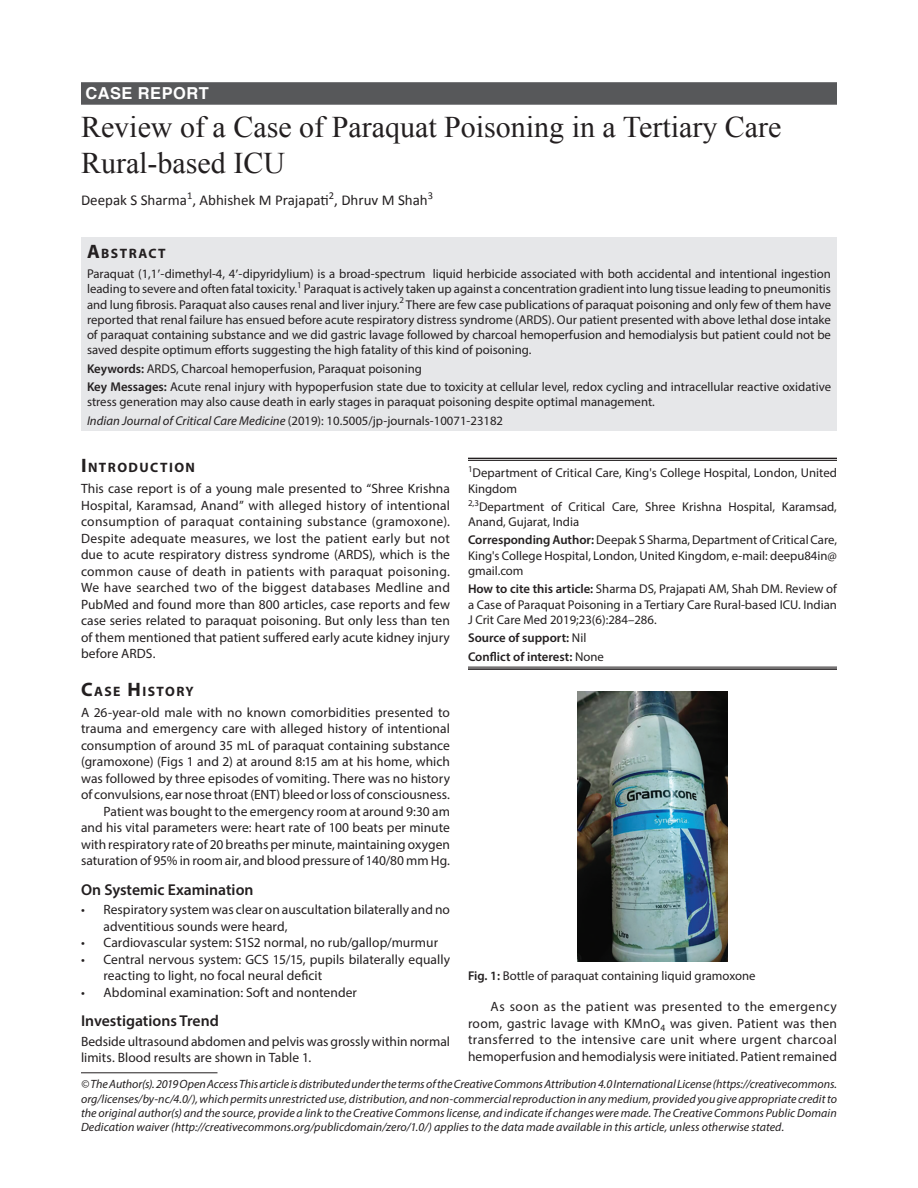
<style>
.page{position:relative;width:918px;height:1188px;background:#fff}
.page>*{position:absolute;margin:0;border:0;box-sizing:border-box;transform-origin:0 0}
.Article_Head{font:30px/36px "Times New Roman";color:#231f20}
.Article_Type{font:700 16.5px "Helvetica";letter-spacing:.025em;color:#fff}
.B{font:600 15.75px "Myriad Pro";color:#231f20}
.Author_Names{font:15px "Calibri";color:#231f20}
.A{font:700 13.65px "Myriad Pro";letter-spacing:.105em;color:#231f20}
.Text{font:13.5px/16.5px "Myriad Pro";color:#231f20;text-align:justify}
.Abstract{font:12.75px/15.3px "Myriad Pro";color:#231f20;text-align:justify}
.Authors_affiliation{font:12.75px/15.3px "Myriad Pro";color:#231f20}
.Fig__Table__Flowchar{font:12.75px "Myriad Pro";color:#231f20}
.Authors_affiliation-2{font:600 12.75px "Myriad Pro";color:#231f20}
.Bottom_1st_page{font:italic 12px/14.4px "Myriad Pro";letter-spacing:.005em;color:#231f20;text-align:justify}
.s1{font-size:19.5px}
.s2{font-weight:600}
.s3{font-style:italic}
.s4{font-weight:400}
</style>
<div class="page">
<div style="left:81px;top:238px;width:756px;height:193px;background:#e6e7e9"></div>
<div style="left:81px;top:82px;width:756px;height:23px;background:#57585a"></div>
<hr style="left:468px;top:458px;width:369px;height:1px;background:#231f20">
<hr style="left:468px;top:460px;width:369px;height:1px;background:#231f20">
<hr style="left:468px;top:667px;width:369px;height:1px;background:#231f20">
<hr style="left:468px;top:668px;width:369px;height:2px;background:#231f20">
<hr style="left:81px;top:1072px;width:137px;height:1px;background:#231f20">
<img style="left:577px;top:692px;width:151px;height:270px">
<p class="Article_Type" style="left:86px;top:84px;width:125px">CASE REPORT</p>
<p class="Article_Head" style="left:81px;top:109px;width:702px">Review of a Case of Paraquat Poisoning in a Tertiary Care<br>Rural-based ICU</p>
<p class="Author_Names" style="left:81px;top:190px;width:354px">Deepak S Sharma<sup>1</sup>, Abhishek M Prajapati<sup>2</sup>, Dhruv M Shah<sup>3</sup></p>
<p class="A" style="left:87px;top:245px;width:80px"><span class="s1">A</span>BSTRACT</p>
<p class="Abstract" style="left:87px;top:266px;width:746px">Paraquat (1,1 -dimethyl-4, 4 -dipyridylium) is a broad-spectrum liquid herbicide associated with both accidental and intentional ingestion leading to severe and often fatal toxicity.<sup>1</sup> Paraquat is actively taken up against a concentration gradient into lung tissue leading to pneumonitis and lung fibrosis. Paraquat also causes renal and liver injury.<sup>2</sup> There are few case publications of paraquat poisoning and only few of them have reported that renal failure has ensued before acute respiratory distress syndrome (ARDS). Our patient presented with above lethal dose intake of paraquat containing substance and we did gastric lavage followed by charcoal hemoperfusion and hemodialysis but patient could not be saved despite optimum efforts suggesting the high fatality of this kind of poisoning.</p>
<p class="Abstract" style="left:87px;top:361px;width:336px"><span class="s2">Keywords:</span> ARDS, Charcoal hemoperfusion, Paraquat poisoning</p>
<p class="Abstract" style="left:87px;top:379px;width:746px"><span class="s2">Key Messages:</span> Acute renal injury with hypoperfusion state due to toxicity at cellular level, redox cycling and intracellular reactive oxidative stress generation may also cause death in early stages in paraquat poisoning despite optimal management.</p>
<p class="Authors_affiliation" style="left:87px;top:413px;width:418px"><span class="s3">Indian Journal of Critical Care Medicine</span> (2019): 10.5005/jp-journals-10071-23182</p>
<p class="A" style="left:81px;top:459px;width:116px"><span class="s1">I</span>NTRODUCTION</p>
<p class="Text" style="left:81px;top:480px;width:371px">This case report is of a young male presented to “Shree Krishna Hospital, Karamsad, Anand” with alleged history of intentional consumption of paraquat containing substance (gramoxone).<br>Despite adequate measures, we lost the patient early but not due to acute respiratory distress syndrome (ARDS), which is the common cause of death in patients with paraquat poisoning.<br>We have searched two of the biggest databases Medline and PubMed and found more than 800 articles, case reports and few case series related to paraquat poisoning. But only less than ten of them mentioned that patient suffered early acute kidney injury before ARDS.</p>
<p class="A" style="left:81px;top:682px;width:114px"><span class="s1">C</span>ASE <span class="s1">H</span>ISTORY</p>
<p class="Text" style="left:81px;top:704px;width:371px">A 26-year-old male with no known comorbidities presented to trauma and emergency care with alleged history of intentional consumption of around 35 mL of paraquat containing substance (gramoxone) (Figs 1 and 2) at around 8:15 am at his home, which was followed by three episodes of vomiting. There was no history of convulsions, ear nose throat (ENT) bleed or loss of consciousness.</p>
<p class="Text" style="left:81px;top:803px;width:371px;text-indent:22px">Patient was bought to the emergency room at around 9:30 am and his vital parameters were: heart rate of 100 beats per minute with respiratory rate of 20 breaths per minute, maintaining oxygen saturation of 95% in room air, and blood pressure of 140/80 mm Hg.</p>
<p class="B" style="left:81px;top:879px;width:174px">On Systemic Examination</p>
<p class="Text" style="left:104px;top:901px;width:348px;text-indent:-22px">• Respiratory system was clear on auscultation bilaterally and no adventitious sounds were heard,</p>
<p class="Text" style="left:81px;top:934px;width:359px">• Cardiovascular system: S1S2 normal, no rub/gallop/murmur</p>
<p class="Text" style="left:104px;top:951px;width:348px;text-indent:-22px">• Central nervous system: GCS 15/15, pupils bilaterally equally reacting to light, no focal neural deficit</p>
<p class="Text" style="left:81px;top:984px;width:277px">• Abdominal examination: Soft and nontender</p>
<p class="B" style="left:81px;top:1011px;width:139px">Investigations Trend</p>
<p class="Text" style="left:81px;top:1033px;width:371px">Bedside ultrasound abdomen and pelvis was grossly within normal limits. Blood results are shown in Table 1.</p>
<p class="Authors_affiliation" style="left:468px;top:465px;width:371px"><sup>1</sup>Department of Critical Care, King's College Hospital, London, United<br>Kingdom</p>
<p class="Authors_affiliation" style="left:468px;top:499px;width:370px"><sup>2,3</sup>Department of Critical Care, Shree Krishna Hospital, Karamsad,<br>Anand, Gujarat, India</p>
<p class="Authors_affiliation" style="left:468px;top:532px;width:370px;text-align:justify"><span class="s2">Corresponding Author:</span> Deepak S Sharma, Department of Critical Care, King's College Hospital, London, United Kingdom, e-mail: deepu84in@ gmail.com</p>
<p class="Authors_affiliation" style="left:468px;top:581px;width:371px;text-align:justify"><span class="s2">How to cite this article:</span> Sharma DS, Prajapati AM, Shah DM. Review of a Case of Paraquat Poisoning in a Tertiary Care Rural-based ICU. Indian J Crit Care Med 2019;23(6):284–286.</p>
<p class="Authors_affiliation-2" style="left:468px;top:630px;width:120px">Source of support: <span class="s4">Nil</span></p>
<p class="Authors_affiliation-2" style="left:468px;top:648px;width:137px">Conflict of interest: <span class="s4">None</span></p>
<p class="Fig__Table__Flowchar" style="left:468px;top:968px;width:289px"><span class="s2">Fig. 1:</span> Bottle of paraquat containing liquid gramoxone</p>
<p class="Text" style="left:468px;top:998px;width:371px;text-indent:22px">As soon as the patient was presented to the emergency room, gastric lavage with KMnO<sub>4</sub> was given. Patient was then transferred to the intensive care unit where urgent charcoal hemoperfusion and hemodialysis were initiated. Patient remained</p>
<p class="Bottom_1st_page" style="left:81px;top:1077px;width:758px">© The Author(s). 2019 Open Access This article is distributed under the terms of the Creative Commons Attribution 4.0 International License (https://creativecommons. org/licenses/by-nc/4.0/), which permits unrestricted use, distribution, and non-commercial reproduction in any medium, provided you give appropriate credit to the original author(s) and the source, provide a link to the Creative Commons license, and indicate if changes were made. The Creative Commons Public Domain Dedication waiver (http://creativecommons.org/publicdomain/zero/1.0/) applies to the data made available in this article, unless otherwise stated.</p>
</div>
